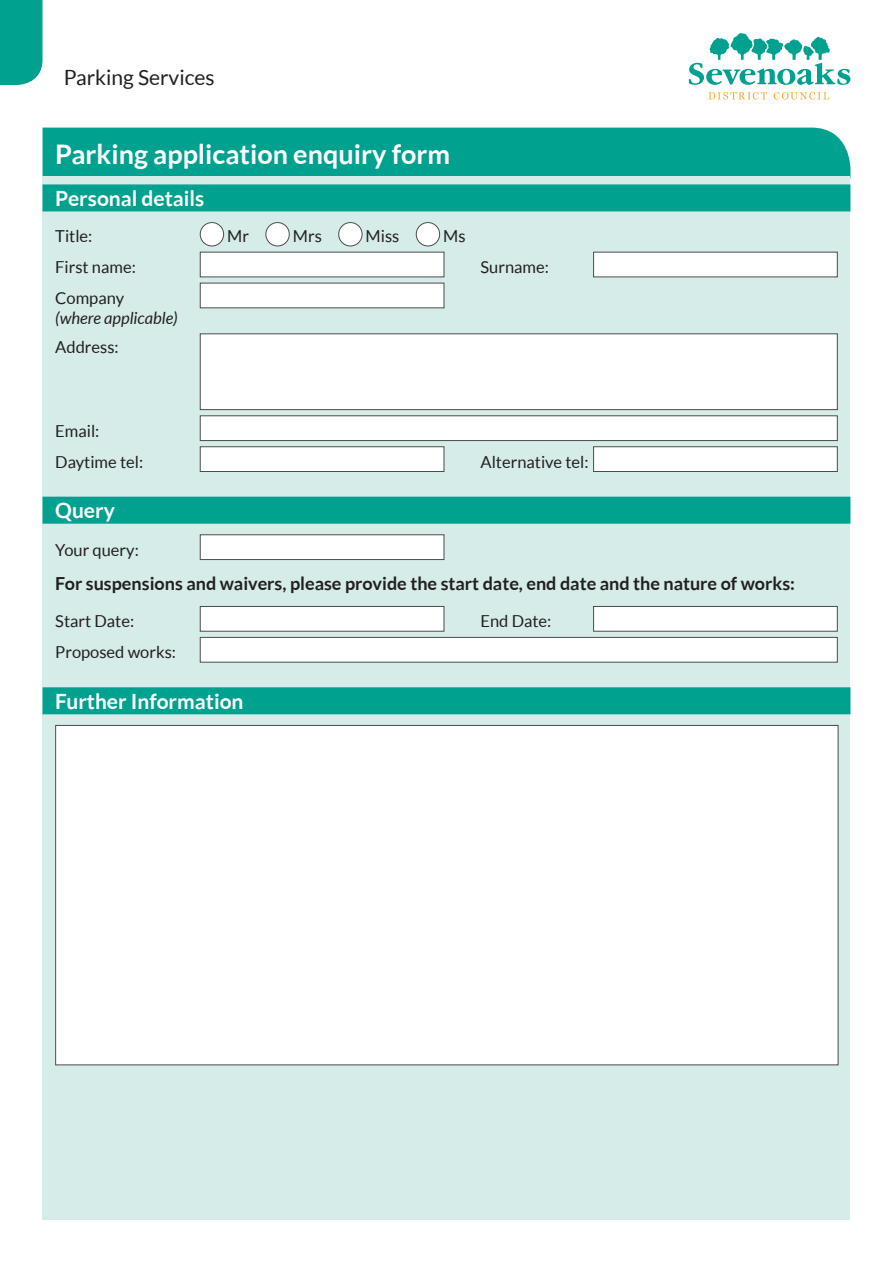
<style>
.page{position:relative;width:893px;height:1263px;background:#fff}
.page>*{position:absolute;margin:0;border:0;box-sizing:border-box;transform-origin:0 0}
.t1{font:700 27px "Lato";color:#fff}
.t2{font:700 21px "Lato";color:#fff}
.t3{font:21px "Lato";color:#231f20}
.t4{font:700 18px "Lato";color:#231f20}
.t5{font:16.5px/30.9px "Lato";color:#231f20}
.t6{font:italic 16.5px "Lato";color:#231f20}
</style>
<div class="page">
<div style="left:43px;top:128px;width:807px;height:48px;background:#00a18f"></div>
<div style="left:43px;top:176px;width:807px;height:1044px;background:#d5ece9"></div>
<div style="left:55px;top:725px;width:783px;height:340px;background:#fff;border:1px solid #4b4c4d"></div>
<div style="left:200px;top:637px;width:638px;height:25px;background:#fff;border:1px solid #4b4c4d"></div>
<div style="left:593px;top:606px;width:245px;height:26px;background:#fff;border:1px solid #4b4c4d"></div>
<div style="left:200px;top:606px;width:244px;height:26px;background:#fff;border:1px solid #4b4c4d"></div>
<div style="left:200px;top:534px;width:244px;height:26px;background:#fff;border:1px solid #4b4c4d"></div>
<div style="left:593px;top:446px;width:245px;height:26px;background:#fff;border:1px solid #4b4c4d"></div>
<div style="left:200px;top:446px;width:244px;height:26px;background:#fff;border:1px solid #4b4c4d"></div>
<div style="left:200px;top:415px;width:638px;height:26px;background:#fff;border:1px solid #4b4c4d"></div>
<div style="left:200px;top:333px;width:638px;height:77px;background:#fff;border:1px solid #4b4c4d"></div>
<div style="left:593px;top:252px;width:245px;height:25px;background:#fff"></div>
<div style="left:0;top:0;width:43px;height:85px;background:#00a18f"></div>
<svg style="left:709px;top:92px;width:58px;height:8px"></svg>
<svg style="left:774px;top:92px;width:55px;height:8px"></svg>
<svg style="left:689px;top:33px;width:161px;height:52px"></svg>
<div style="left:43px;top:184px;width:807px;height:27px;background:#00a18f"></div>
<div style="left:200px;top:223px;width:24px;height:23px;background:#fff;border-radius:50%"></div>
<div style="left:200px;top:222px;width:24px;height:24px;border:1px solid #4b4c4d;border-radius:50%"></div>
<div style="left:266px;top:223px;width:23px;height:23px;background:#fff;border-radius:50%"></div>
<div style="left:265px;top:222px;width:25px;height:24px;border:1px solid #4b4c4d;border-radius:50%"></div>
<div style="left:339px;top:223px;width:23px;height:23px;background:#fff;border-radius:50%"></div>
<div style="left:338px;top:222px;width:24px;height:24px;border:1px solid #4b4c4d;border-radius:50%"></div>
<div style="left:416px;top:223px;width:24px;height:23px;background:#fff;border-radius:50%"></div>
<div style="left:416px;top:222px;width:24px;height:24px;border:1px solid #4b4c4d;border-radius:50%"></div>
<div style="left:200px;top:252px;width:244px;height:25px;background:#fff"></div>
<div style="left:200px;top:283px;width:244px;height:25px;background:#fff"></div>
<div style="left:43px;top:497px;width:807px;height:27px;background:#00a18f"></div>
<div style="left:43px;top:687px;width:807px;height:27px;background:#00a18f"></div>
<h3 class="t3" style="left:64px;top:66px;width:152px">Parking Services</h3>
<p class="t1" style="left:55px;top:139px;width:396px">Parking application enquiry form</p>
<p class="t2" style="left:55px;top:186px;width:151px">Personal details</p>
<p class="t5" style="left:55px;top:221px;width:39px">Title:</p>
<p class="t5" style="left:227px;top:221px;width:23px">Mr</p>
<p class="t5" style="left:293px;top:221px;width:30px">Mrs</p>
<p class="t5" style="left:366px;top:221px;width:35px">Miss</p>
<p class="t5" style="left:443px;top:221px;width:24px">Ms</p>
<p class="t5" style="left:55px;top:251px;width:82px">First name:</p>
<p class="t5" style="left:480px;top:251px;width:70px">Surname:</p>
<p class="t5" style="left:55px;top:282px;width:70px">Company</p>
<p class="t6" style="left:55px;top:309px;width:124px">(where applicable)</p>
<p class="t5" style="left:55px;top:332px;width:65px">Address:</p>
<p class="t5" style="left:55px;top:415px;width:89px">Email:<br>Daytime tel:</p>
<p class="t5" style="left:480px;top:446px;width:110px">Alternative tel:</p>
<p class="t2" style="left:55px;top:499px;width:61px">Query</p>
<p class="t5" style="left:55px;top:534px;width:85px">Your query:</p>
<h4 class="t4" style="left:55px;top:573px;width:741px">For suspensions and waivers, please provide the start date, end date and the nature of works:</h4>
<p class="t5" style="left:55px;top:606px;width:81px">Start Date:</p>
<p class="t5" style="left:480px;top:606px;width:72px">End Date:</p>
<p class="t5" style="left:55px;top:637px;width:122px">Proposed works:</p>
<p class="t2" style="left:55px;top:689px;width:190px">Further Information</p>
</div>
